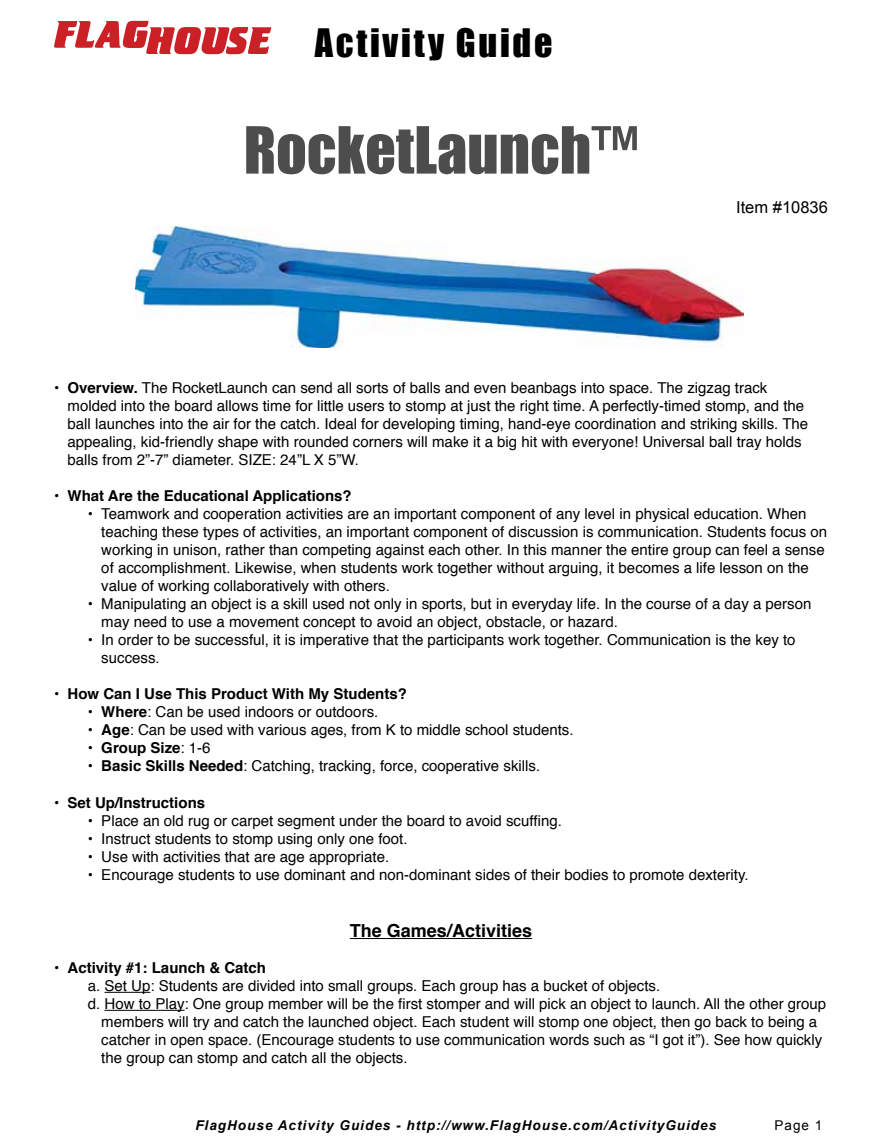
<style>
.page{position:relative;width:882px;height:1141px;background:#fff}
.page>*{position:absolute;margin:0;border:0;box-sizing:border-box;transform-origin:0 0}
.t1{font:60px "Impact";color:#4d4d4d}
.t2{font:36px "Impact";letter-spacing:.075em;color:#000}
.t3{font:700 18px "Helvetica";color:#000}
.t4{font:16.5px "Arial";color:#000}
.t5{font:15px/18px "Helvetica";color:#000}
.t6{font:700 15px "Helvetica";color:#000}
.t7{font:italic 700 13.5px "Arial";letter-spacing:.075em;color:#000}
.t8{font:13.5px "Arial";color:#000}
.s1{font-weight:700}
.s2{font-weight:400}
</style>
<div class="page">
<hr style="left:350px;top:938px;width:182px;height:1px;background:#000">
<hr style="left:104px;top:992px;width:46px;height:1px;background:#000">
<hr style="left:104px;top:1010px;width:80px;height:1px;background:#000">
<svg style="left:54px;top:21px;width:217px;height:33px"></svg>
<img style="left:135px;top:227px;width:608px;height:120px">
<h2 class="t2" style="left:315px;top:15px;width:239px">Activity Guide</h2>
<h1 class="t1" style="left:244px;top:103px;width:396px">RocketLaunch™</h1>
<p class="t4" style="left:736px;top:197px;width:93px">Item #10836</p>
<p class="t5" style="left:68px;top:379px;width:742px;text-indent:-14px"><span class="s1">• Overview.</span> The RocketLaunch can send all sorts of balls and even beanbags into space. The zigzag track molded into the board allows time for little users to stomp at just the right time. A perfectly-timed stomp, and the ball launches into the air for the catch. Ideal for developing timing, hand-eye coordination and striking skills. The appealing, kid-friendly shape with rounded corners will make it a big hit with everyone! Universal ball tray holds balls from 2”-7” diameter. SIZE: 24”L X 5”W.</p>
<p class="t6" style="left:54px;top:484px;width:299px">• What Are the Educational Applications?</p>
<p class="t5" style="left:101px;top:505px;width:727px;text-indent:-14px">• Teamwork and cooperation activities are an important component of any level in physical education. When teaching these types of activities, an important component of discussion is communication. Students focus on working in unison, rather than competing against each other. In this manner the entire group can feel a sense of accomplishment. Likewise, when students work together without arguing, it becomes a life lesson on the value of working collaboratively with others.</p>
<p class="t5" style="left:101px;top:595px;width:711px;text-indent:-14px">• Manipulating an object is a skill used not only in sports, but in everyday life. In the course of a day a person may need to use a movement concept to avoid an object, obstacle, or hazard.</p>
<p class="t5" style="left:101px;top:631px;width:695px;text-indent:-14px">• In order to be successful, it is imperative that the participants work together. Communication is the key to success.</p>
<p class="t6" style="left:54px;top:682px;width:354px">• How Can I Use This Product With My Students?</p>
<p class="t5" style="left:88px;top:703px;width:292px"><span class="s1">• Where</span>: Can be used indoors or outdoors.</p>
<p class="t5" style="left:88px;top:721px;width:487px"><span class="s1">• Age</span>: Can be used with various ages, from K to middle school students.</p>
<p class="t6" style="left:88px;top:736px;width:124px">• Group Size<span class="s2">: 1-6</span></p>
<p class="t5" style="left:88px;top:757px;width:454px"><span class="s1">• Basic Skills Needed</span>: Catching, tracking, force, cooperative skills.</p>
<p class="t6" style="left:54px;top:790px;width:153px">• Set Up/Instructions</p>
<p class="t5" style="left:88px;top:811px;width:475px">• Place an old rug or carpet segment under the board to avoid scuffing.</p>
<p class="t5" style="left:88px;top:829px;width:321px">• Instruct students to stomp using only one foot.</p>
<p class="t5" style="left:88px;top:847px;width:303px">• Use with activities that are age appropriate.</p>
<p class="t5" style="left:88px;top:865px;width:662px">• Encourage students to use dominant and non-dominant sides of their bodies to promote dexterity.</p>
<p class="t3" style="left:350px;top:916px;width:184px">The Games/Activities</p>
<p class="t6" style="left:54px;top:955px;width:213px">• Activity #1: Launch &amp; Catch</p>
<p class="t5" style="left:88px;top:977px;width:573px">a. Set Up: Students are divided into small groups. Each group has a bucket of objects.</p>
<p class="t5" style="left:88px;top:995px;width:739px">d. How to Play: One group member will be the first stomper and will pick an object to launch. All the other group</p>
<p class="t5" style="left:101px;top:1013px;width:717px">members will try and catch the launched object. Each student will stomp one object, then go back to being a</p>
<p class="t5" style="left:101px;top:1031px;width:722px">catcher in open space. (Encourage students to use communication words such as “I got it”). See how quickly</p>
<p class="t5" style="left:101px;top:1049px;width:307px">the group can stomp and catch all the objects.</p>
<p class="t7" style="left:195px;top:1116px;width:522px">FlagHouse Activity Guides - http://www.FlagHouse.com/ActivityGuides</p>
<p class="t8" style="left:774px;top:1116px;width:49px">Page 1</p>
</div>
